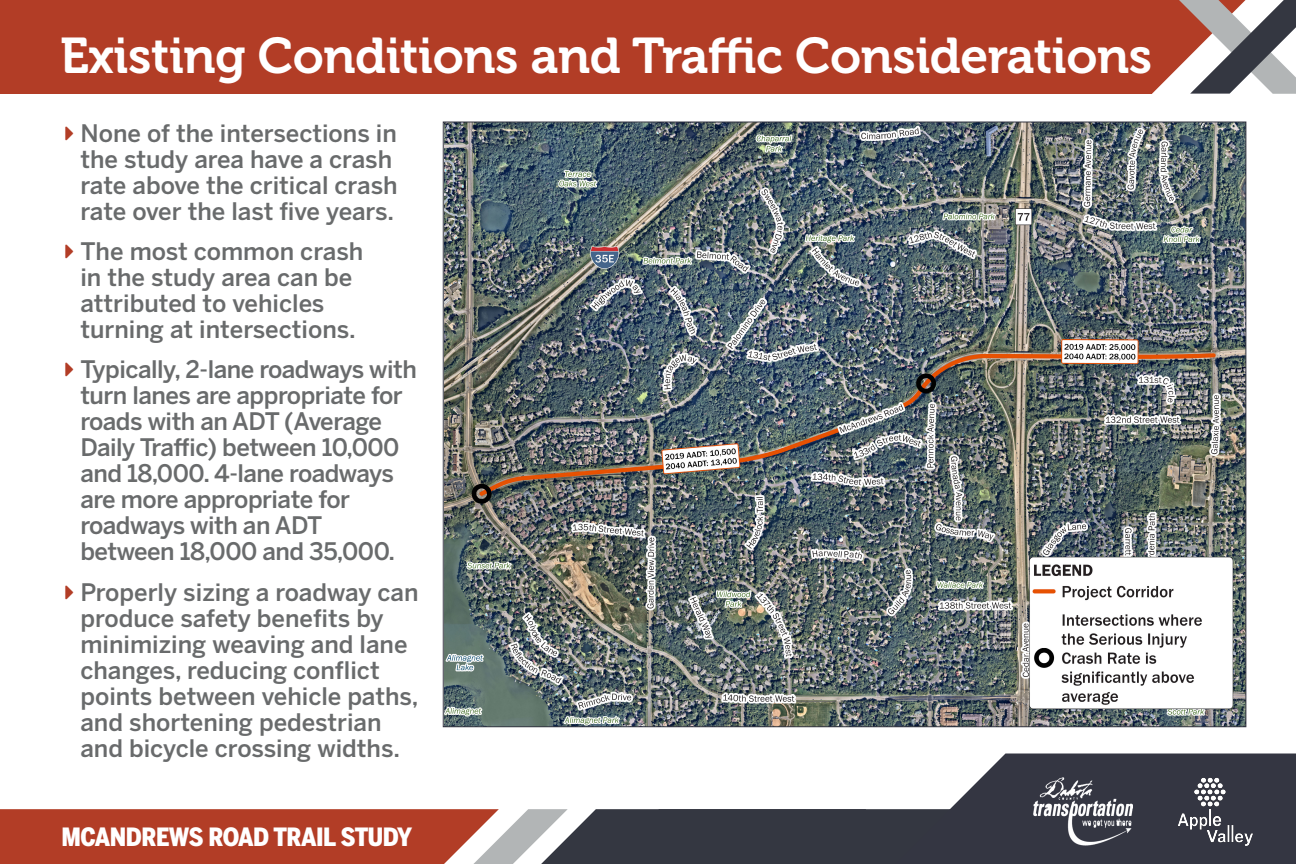
<style>
.page{position:relative;width:1296px;height:864px;background:#fff}
.page>*{position:absolute;margin:0;border:0;box-sizing:border-box;transform-origin:0 0}
.t1{font:50px "Museo 700";letter-spacing:-.01em;color:#fff}
.t2{font:900 25px "Benton Sans Cond";letter-spacing:-.02em;color:#fff}
.Bullet_1{font:500 24px/26px "Benton Sans";letter-spacing:-.005em;color:#696b6c}
</style>
<div class="page">
<svg style="left:0;top:809px;width:851px;height:55px;background:#8d4e44"></svg>
<svg style="left:851px;top:754px;width:445px;height:110px;fill:#343642"></svg>
<img style="left:1033px;top:775px;width:99px;height:70px">
<div style="left:0;top:0;width:1152px;height:94px;background:#b23d26"></div>
<svg style="left:1152px;top:0;width:144px;height:94px"></svg>
<img style="left:1157px;top:775px;width:119px;height:73px">
<img style="left:445px;top:124px;width:799px;height:601px">
<h1 class="t1" style="left:60px;top:28px;width:1093px">Existing Conditions and Traffic Considerations</h1>
<p class="Bullet_1" style="left:80px;top:119px;width:319px">None of the intersections in the study area have a crash rate above the critical crash rate over the last five years.</p>
<p class="Bullet_1" style="left:80px;top:238px;width:285px">The most common crash in the study area can be attributed to vehicles turning at intersections.</p>
<p class="Bullet_1" style="left:80px;top:356px;width:338px">Typically, 2-lane roadways with turn lanes are appropriate for roads with an ADT (Average<br>Daily Traffic) between 10,000 and 18,000. 4-lane roadways are more appropriate for roadways with an ADT between 18,000 and 35,000.</p>
<p class="Bullet_1" style="left:80px;top:579px;width:340px">Properly sizing a roadway can produce safety benefits by minimizing weaving and lane changes, reducing conflict points between vehicle paths, and shortening pedestrian and bicycle crossing widths.</p>
<p class="t2" style="left:61px;top:822px;width:352px">MCANDREWS ROAD TRAIL STUDY</p>
</div>
